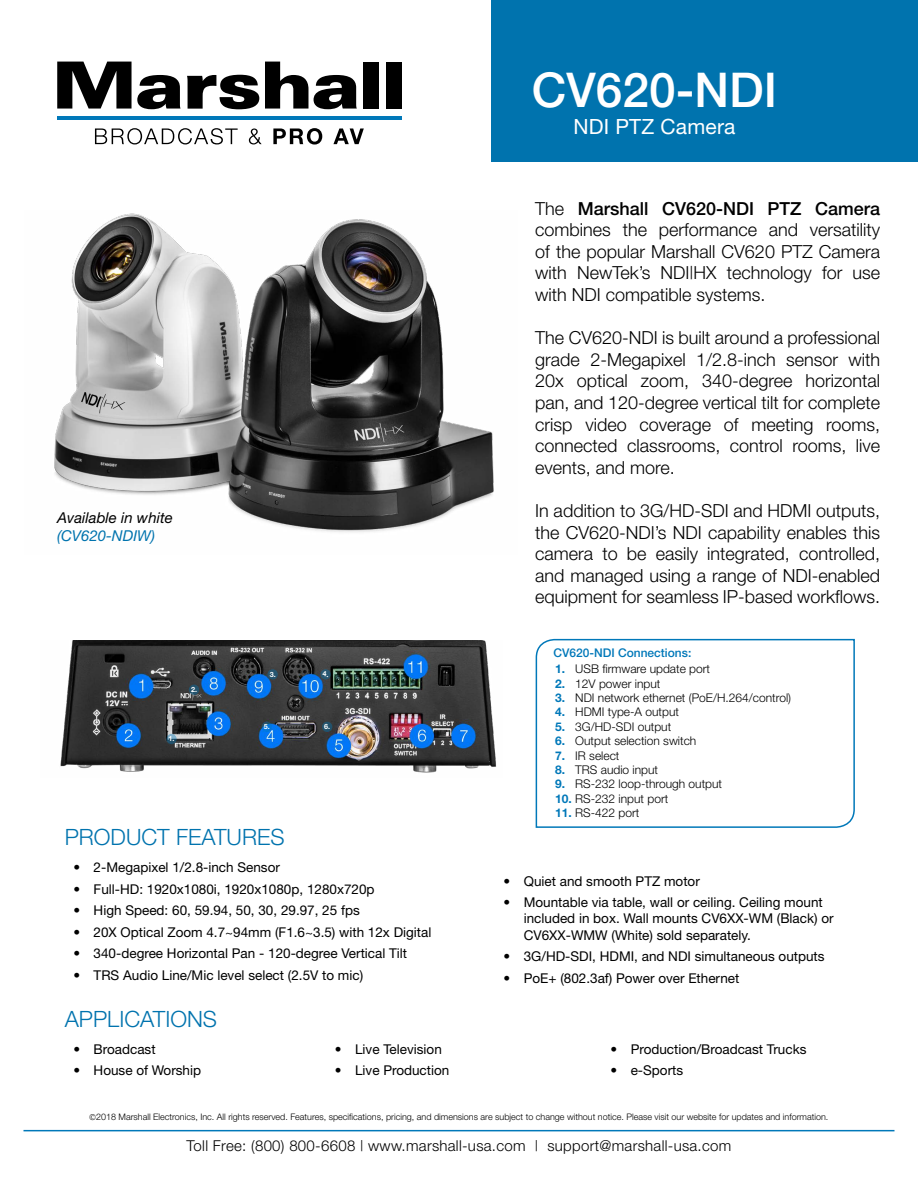
<style>
.page{position:relative;width:918px;height:1188px;background:#fff}
.page>*{position:absolute;margin:0;border:0;box-sizing:border-box;transform-origin:0 0}
.t1{font:500 48px "Helvetica Neue";color:#fff}
.t2{font:300 22.5px "Helvetica Neue";color:#0073ae}
.t3{font:21px "Helvetica Neue";letter-spacing:.01em;color:#fff}
.t4{font:300 18px/21.6px "Helvetica Neue";color:#000;text-align:justify}
.t5{font:300 15px "Helvetica Neue";letter-spacing:.02em;color:#000}
.t6{font:italic 15px "Helvetica Neue";color:#000}
.t7{font:italic 15px "Helvetica Neue";color:#0073ae}
.t8{font:13.5px/16.2px "Helvetica Neue";color:#000}
.t9{font:300 12px "Helvetica Neue";color:#000}
.t10{font:500 12px "Helvetica Neue";color:#0078b9}
.t11{font:300 9px "Helvetica Neue";color:#000}
.t12{font:700 7.2px "Helvetica Neue";color:#fff}
.s1{font-weight:500}
.s2{font-weight:700;color:#0078b9}
.s3{font-family:"Akzelerat Condensed Normal";font-weight:400}
</style>
<div class="page">
<svg style="left:57px;top:62px;width:124px;height:47px"></svg>
<svg style="left:187px;top:75px;width:72px;height:34px"></svg>
<svg style="left:265px;top:62px;width:43px;height:47px"></svg>
<svg style="left:314px;top:75px;width:43px;height:34px"></svg>
<div style="left:364px;top:62px;width:15px;height:47px;background:#000"></div>
<div style="left:386px;top:62px;width:16px;height:47px;background:#000"></div>
<hr style="left:57px;top:116px;width:345px;height:4px;background:#0078b9">
<svg style="left:95px;top:128px;width:143px;height:16px"></svg>
<svg style="left:249px;top:128px;width:13px;height:16px"></svg>
<svg style="left:273px;top:128px;width:49px;height:17px"></svg>
<svg style="left:333px;top:128px;width:31px;height:16px"></svg>
<hr style="left:23px;top:1130px;width:872px;height:1px;background:#0078b9">
<div style="left:491px;top:0;width:427px;height:162px;background:#0073ae"></div>
<img style="left:54px;top:213px;width:440px;height:319px">
<img style="left:60px;top:640px;width:437px;height:133px">
<svg style="left:166px;top:734px;width:11px;height:10px"></svg>
<svg style="left:189px;top:685px;width:10px;height:10px"></svg>
<svg style="left:267px;top:669px;width:11px;height:11px"></svg>
<svg style="left:320px;top:669px;width:11px;height:11px"></svg>
<svg style="left:262px;top:722px;width:10px;height:10px"></svg>
<div style="left:322px;top:722px;width:10px;height:10px;background:#23536c;border-radius:50%"></div>
<svg style="left:535px;top:638px;width:320px;height:190px"></svg>
<svg style="left:323px;top:671px;width:5px;height:6px"></svg>
<p class="t6" style="left:57px;top:509px;width:117px">Available in white</p>
<p class="t7" style="left:57px;top:527px;width:99px">(CV620-NDIW)</p>
<p class="t12" style="left:191px;top:685px;width:8px">2.</p>
<p class="t12" style="left:169px;top:734px;width:8px">1.</p>
<p class="t12" style="left:270px;top:670px;width:8px">3.</p>
<p class="t12" style="left:264px;top:722px;width:8px">5.</p>
<p class="t12" style="left:324px;top:722px;width:8px">6.</p>
<p class="t2" style="left:65px;top:823px;width:221px">PRODUCT FEATURES</p>
<p class="t8" style="left:73px;top:859px;width:208px">• 2-Megapixel 1/2.8-inch Sensor</p>
<p class="t8" style="left:73px;top:881px;width:303px">• Full-HD: 1920x1080i, 1920x1080p, 1280x720p</p>
<p class="t8" style="left:73px;top:902px;width:288px">• High Speed: 60, 59.94, 50, 30, 29.97, 25 fps</p>
<p class="t8" style="left:73px;top:924px;width:360px">• 20X Optical Zoom 4.7~94mm (F1.6~3.5) with 12x Digital</p>
<p class="t8" style="left:73px;top:946px;width:335px">• 340-degree Horizontal Pan - 120-degree Vertical Tilt</p>
<p class="t8" style="left:73px;top:967px;width:291px">• TRS Audio Line/Mic level select (2.5V to mic)</p>
<p class="t2" style="left:65px;top:1005px;width:154px">APPLICATIONS</p>
<p class="t8" style="left:73px;top:1041px;width:84px">• Broadcast</p>
<p class="t8" style="left:73px;top:1062px;width:129px">• House of Worship</p>
<p class="t8" style="left:335px;top:1041px;width:109px">• Live Television</p>
<p class="t8" style="left:335px;top:1062px;width:116px">• Live Production</p>
<h1 class="t1" style="left:532px;top:61px;width:247px">CV620-NDI</h1>
<p class="t3" style="left:573px;top:114px;width:164px">NDI PTZ Camera</p>
<p class="t4" style="left:535px;top:197px;width:346px">The <span class="s1">Marshall CV620-NDI PTZ Camera </span>combines the performance and versatility of the popular Marshall CV620 PTZ Camera with NewTek’s NDI|HX technology for use with NDI compatible systems.</p>
<p class="t4" style="left:535px;top:327px;width:346px">The CV620-NDI is built around a professional grade 2-Megapixel 1/2.8-inch sensor with 20x optical zoom, 340-degree horizontal pan, and 120-degree vertical tilt for complete crisp video coverage of meeting rooms, connected classrooms, control rooms, live events, and more.</p>
<p class="t4" style="left:535px;top:500px;width:346px">In addition to 3G/HD-SDI and HDMI outputs, the CV620-NDI’s NDI capability enables this camera to be easily integrated, controlled, and managed using a range of NDI-enabled equipment for seamless IP-based workflows.</p>
<p class="t10" style="left:553px;top:645px;width:140px">CV620-NDI Connections:</p>
<p class="t9" style="left:555px;top:662px;width:157px"><span class="s2">1.</span> USB firmware update port</p>
<p class="t9" style="left:555px;top:676px;width:107px"><span class="s2">2.</span> 12V power input</p>
<p class="t9" style="left:555px;top:690px;width:238px"><span class="s2">3.</span> NDI network ethernet (PoE/H.264/control)</p>
<p class="t9" style="left:555px;top:705px;width:126px"><span class="s2">4.</span> HDMI type-A output</p>
<p class="t9" style="left:555px;top:719px;width:118px"><span class="s2">5.</span> 3G/HD-SDI output</p>
<p class="t9" style="left:555px;top:734px;width:143px"><span class="s2">6.</span> Output selection switch</p>
<p class="t9" style="left:555px;top:748px;width:66px"><span class="s2">7.</span> IR select</p>
<p class="t9" style="left:555px;top:762px;width:105px"><span class="s2">8.</span> TRS audio input</p>
<p class="t9" style="left:555px;top:777px;width:169px"><span class="s2">9.</span> RS-232 loop-through output</p>
<p class="t9" style="left:555px;top:791px;width:115px"><span class="s2">10.</span> RS-232 input port</p>
<p class="t9" style="left:555px;top:806px;width:86px"><span class="s2">11.</span> RS-422 port</p>
<p class="t8" style="left:504px;top:873px;width:198px">• Quiet and smooth PTZ motor</p>
<p class="t8" style="left:524px;top:894px;width:311px;text-indent:-20px">• Mountable via table, wall or ceiling. Ceiling mount included in box. Wall mounts CV6XX-WM (Black) or<br>CV6XX-WMW (White) sold separately.</p>
<p class="t8" style="left:504px;top:948px;width:323px">• 3G/HD-SDI, HDMI, and NDI simultaneous outputs</p>
<p class="t8" style="left:504px;top:970px;width:237px">• PoE+ (802.3af) Power over Ethernet</p>
<p class="t8" style="left:610px;top:1041px;width:198px">• Production/Broadcast Trucks</p>
<p class="t8" style="left:610px;top:1062px;width:74px">• e-Sports</p>
<p class="t11" style="left:90px;top:1111px;width:740px"><span class="s3">©</span>2018 Marshall Electronics, Inc. All rights reserved. Features, specifications, pricing, and dimensions are subject to change without notice. Please visit our website for updates and information.</p>
<p class="t5" style="left:187px;top:1137px;width:546px">Toll Free: (800) 800-6608 | www.marshall-usa.com | support@marshall-usa.com</p>
</div>
